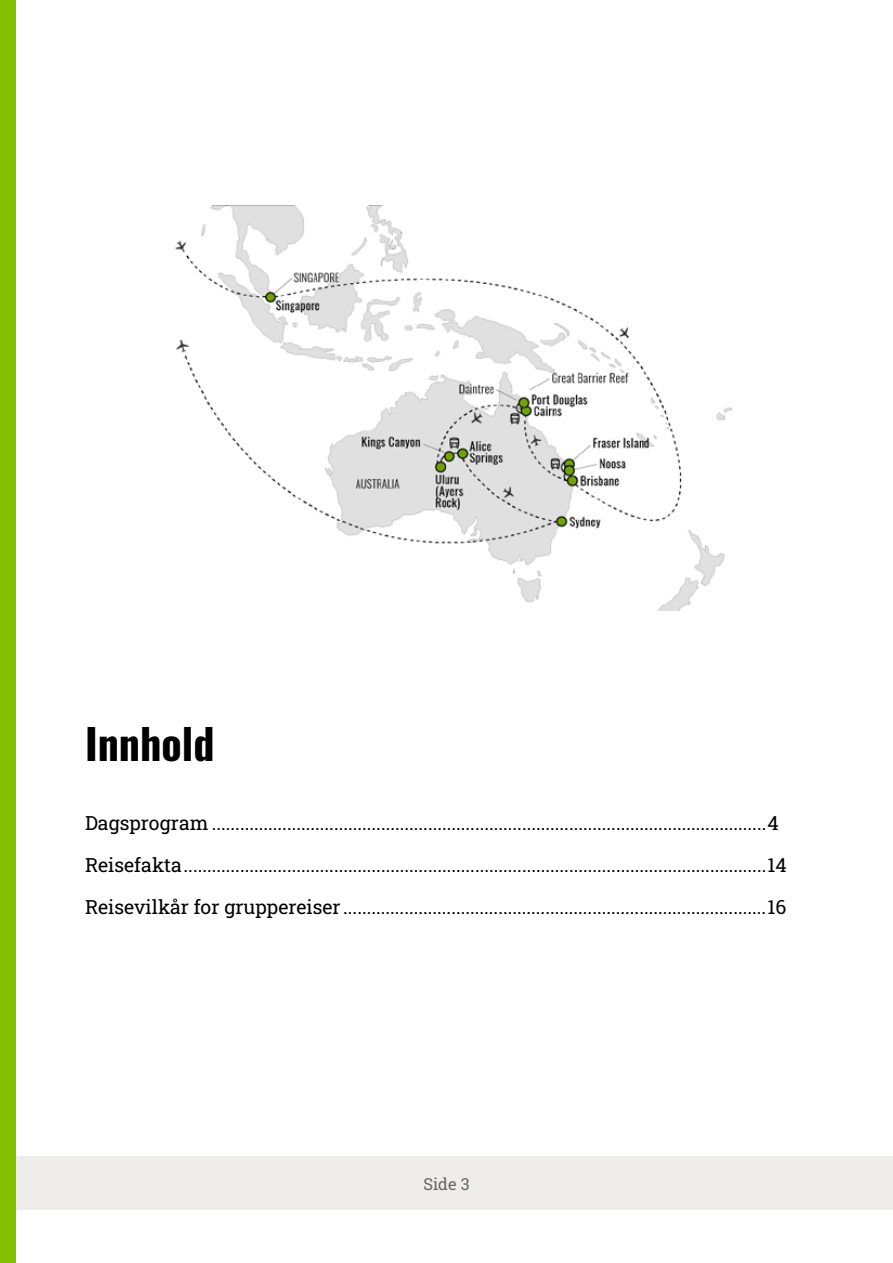
<style>
.page{position:relative;width:893px;height:1263px;background:#fff}
.page>*{position:absolute;margin:0;border:0;box-sizing:border-box;transform-origin:0 0}
.t1{font:42px "Oswald";color:#000}
.t2{font:19.5px/42px "Roboto Slab";color:#000}
.t3{font:16.5px "Roboto Slab";color:#666}
</style>
<div class="page">
<div style="left:0;top:1157px;width:893px;height:53px;background:#efedea"></div>
<div style="left:0;top:0;width:16px;height:1263px;background:#84c100"></div>
<img style="left:175px;top:205px;width:556px;height:405px">
<h1 class="t1" style="left:85px;top:707px;width:131px">Innhold</h1>
<p class="t2" style="left:85px;top:802px;width:703px">Dagsprogram ......................................................................................................................4<br>Reisefakta............................................................................................................................14<br>Reisevilkår for gruppereiser ..........................................................................................16</p>
<p class="t3" style="left:423px;top:1173px;width:48px">Side 3</p>
</div>
